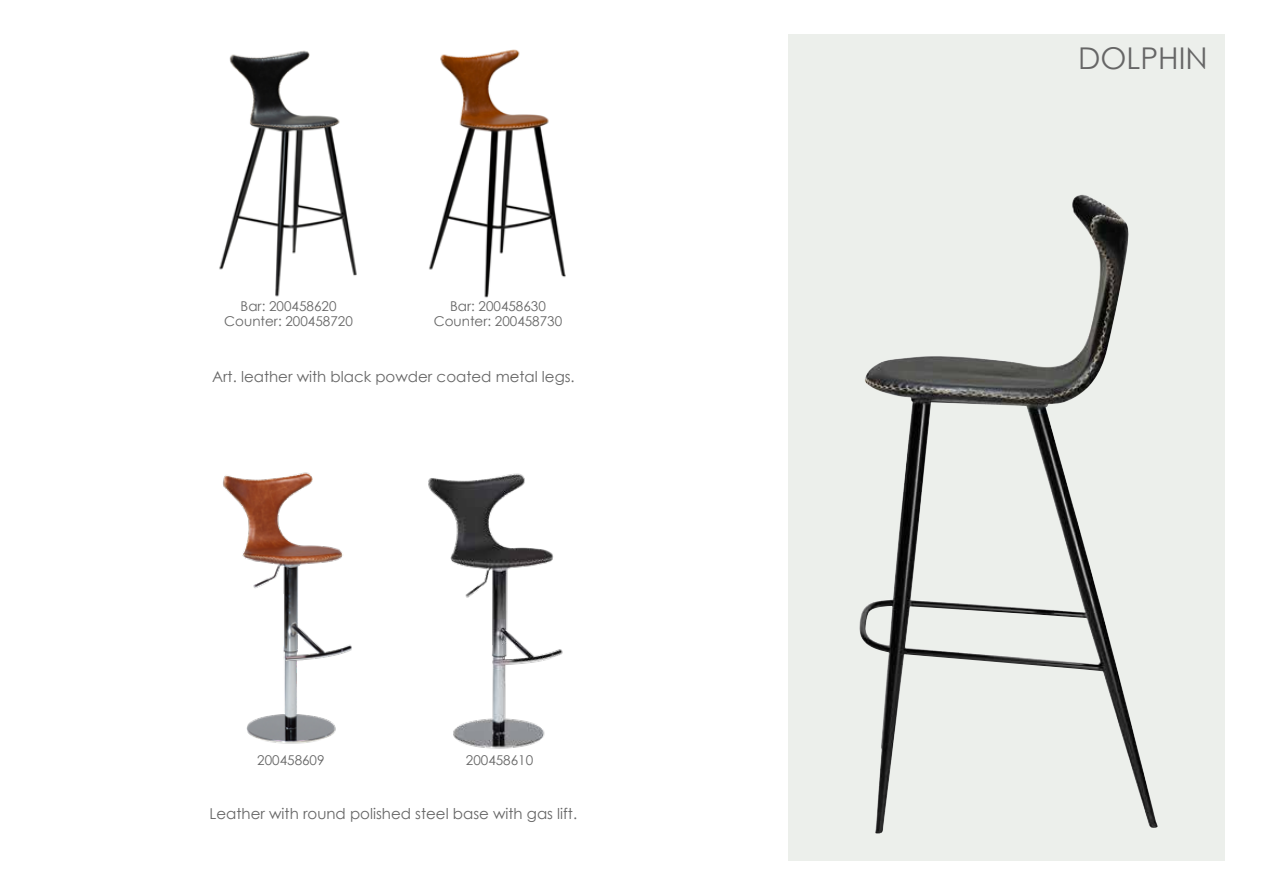
<style>
.page{position:relative;width:1263px;height:893px;background:#fff}
.page>*{position:absolute;margin:0;border:0;box-sizing:border-box;transform-origin:0 0}
.t1{font:30px "Century Gothic";color:#666}
.t2{font:15px "Century Gothic";color:#666}
.t3{font:13.5px "Century Gothic";color:#666}
</style>
<div class="page">
<div style="left:788px;top:34px;width:437px;height:826px;background:#ecefeb"></div>
<img style="left:223px;top:472px;width:129px;height:272px">
<img style="left:428px;top:473px;width:135px;height:276px">
<img style="left:859px;top:195px;width:299px;height:639px">
<img style="left:219px;top:50px;width:138px;height:247px">
<img style="left:429px;top:49px;width:137px;height:249px">
<p class="t3" style="left:241px;top:297px;width:97px">Bar: 200458620</p>
<p class="t3" style="left:450px;top:297px;width:97px">Bar: 200458630</p>
<p class="t3" style="left:224px;top:312px;width:130px">Counter: 200458720</p>
<p class="t3" style="left:434px;top:312px;width:130px">Counter: 200458730</p>
<p class="t2" style="left:212px;top:366px;width:364px">Art. leather with black powder coated metal legs.</p>
<p class="t3" style="left:257px;top:751px;width:69px">200458609</p>
<p class="t3" style="left:466px;top:751px;width:69px">200458610</p>
<p class="t2" style="left:210px;top:803px;width:369px">Leather with round polished steel base with gas lift.</p>
<h1 class="t1" style="left:1078px;top:37px;width:131px">DOLPHIN</h1>
</div>
